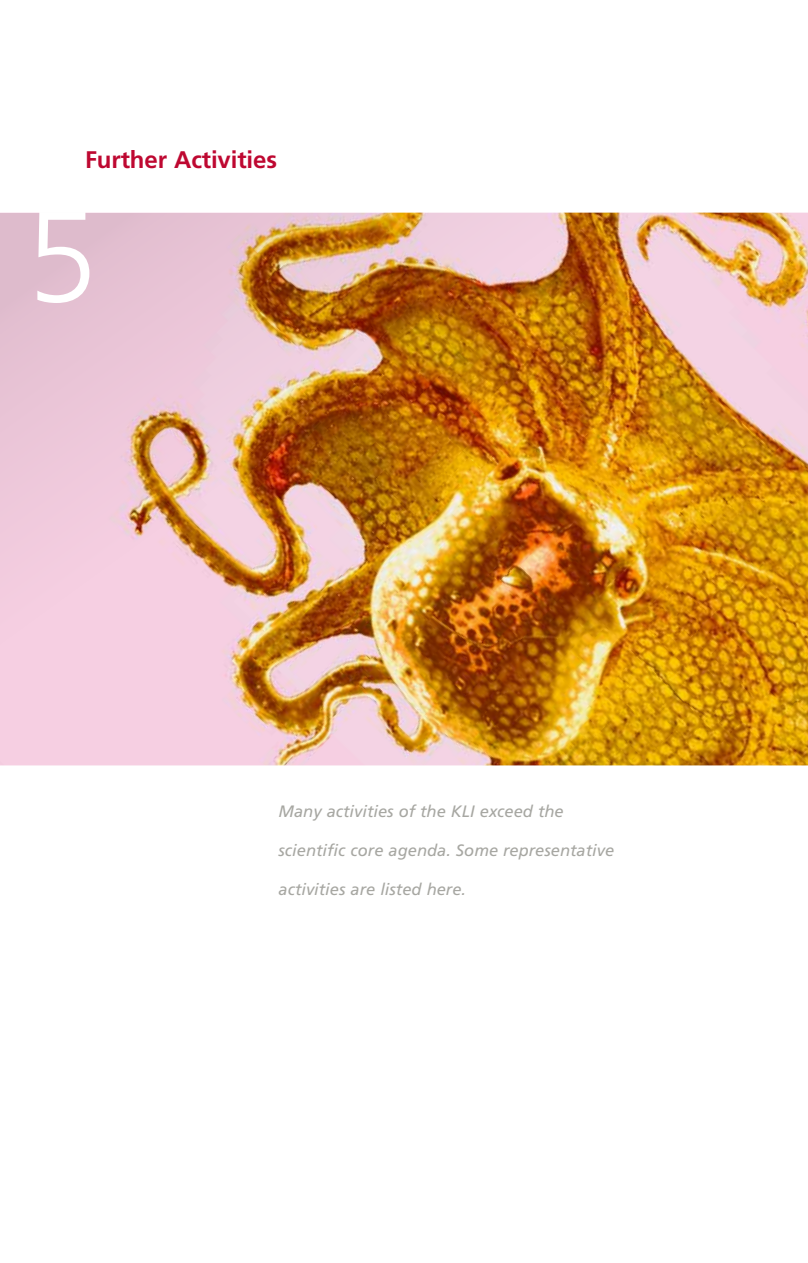
<style>
.page{position:relative;width:808px;height:1263px;background:#fff}
.page>*{position:absolute;margin:0;border:0;box-sizing:border-box;transform-origin:0 0}
.t1{font:300 129px "Frutiger";color:#fff}
.t2{font:700 24px "Frutiger";letter-spacing:-.005em;color:#be0831}
.t3{font:italic 16.5px "Frutiger";color:#a7a7a2}
</style>
<div class="page">
<img style="left:0;top:213px;width:808px;height:553px">
<h2 class="t2" style="left:85px;top:145px;width:193px">Further Activities</h2>
<h1 class="t1" style="left:26px;top:185px;width:73px">5</h1>
<p class="t3" style="left:279px;top:801px;width:287px">Many activities of the KLI exceed the</p>
<p class="t3" style="left:279px;top:840px;width:337px">scientific core agenda. Some representative</p>
<p class="t3" style="left:279px;top:879px;width:189px">activities are listed here.</p>
</div>
